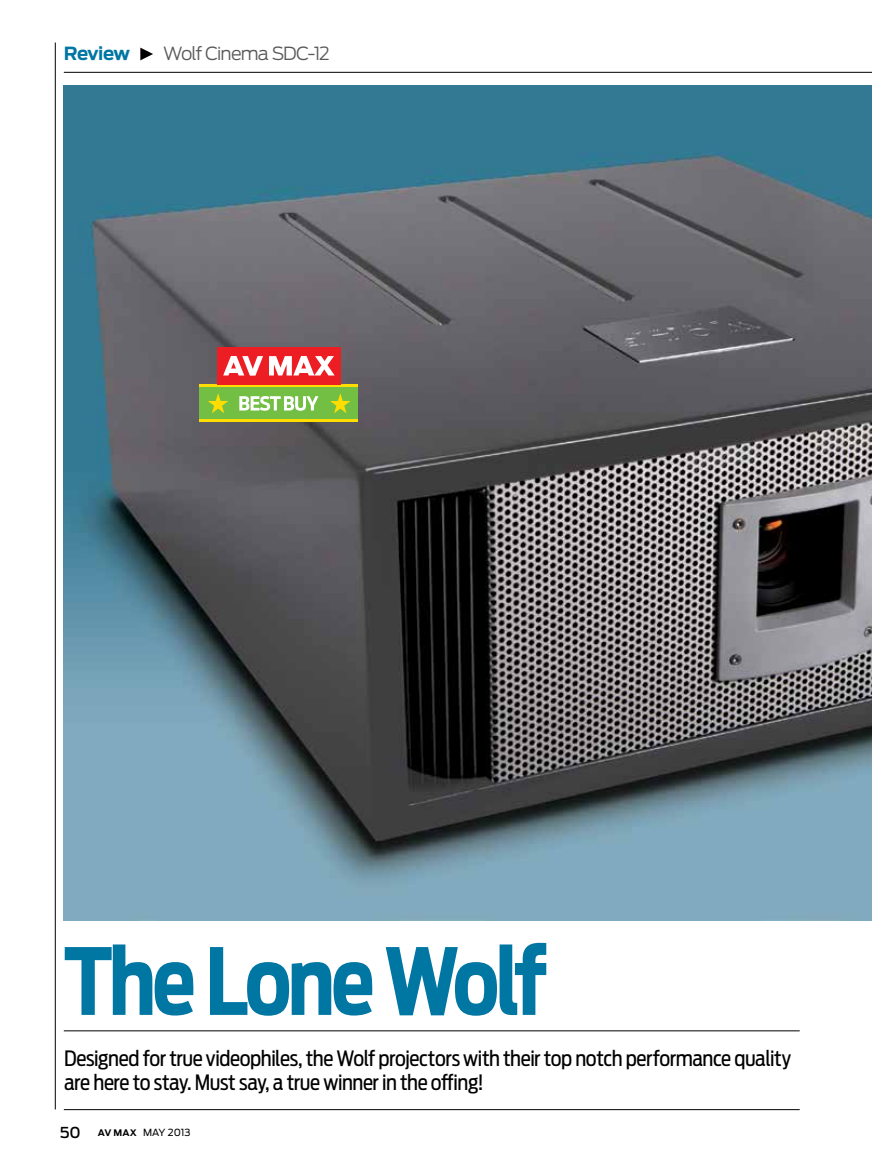
<style>
.page{position:relative;width:872px;height:1170px;background:#fff}
.page>*{position:absolute;margin:0;border:0;box-sizing:border-box;transform-origin:0 0}
.t1{font:700 91.5px "Antenna Cond";letter-spacing:-.045em;color:#0076a3;scale:.92 1}
.t2{font:21px/24px "Antenna Cond";letter-spacing:-.02em;color:#000}
.t3{font:300 18px "Antenna";letter-spacing:-.05em;color:#58595b}
.t4{font:700 18px "Antenna";color:#0076a3}
.t5{font:9.75px "Antenna";letter-spacing:-.01em;color:#000}
.s1{font-weight:500;font-size:15px}
.s2{font-weight:700;font-size:9px}
</style>
<div class="page">
<img style="left:64px;top:85px;width:808px;height:835px">
<hr style="left:55px;top:43px;width:1px;height:1066px;background:#000">
<hr style="left:64px;top:72px;width:808px;height:1px;background:#000">
<svg style="left:140px;top:48px;width:13px;height:12px"></svg>
<hr style="left:64px;top:1030px;width:735px;height:1px;background:#000">
<hr style="left:64px;top:1109px;width:735px;height:1px;background:#000">
<div style="left:200px;top:384px;width:158px;height:37px;background:#72bf44"></div>
<svg style="left:239px;top:396px;width:79px;height:14px"></svg>
<hr style="left:200px;top:419px;width:158px;height:2px;background:#fd0">
<hr style="left:200px;top:384px;width:158px;height:3px;background:#fd0">
<svg style="left:208px;top:393px;width:20px;height:20px"></svg>
<svg style="left:330px;top:393px;width:20px;height:20px"></svg>
<div style="left:217px;top:347px;width:124px;height:37px;background:#ed1d24"></div>
<svg style="left:223px;top:356px;width:112px;height:19px"></svg>
<p class="t4" style="left:64px;top:43px;width:68px">Review</p>
<p class="t3" style="left:163px;top:43px;width:168px">Wolf Cinema SDC-12</p>
<h1 class="t1" style="left:64px;top:926px;width:526px">The Lone Wolf</h1>
<p class="t2" style="left:64px;top:1046px;width:728px">Designed for true videophiles, the Wolf projectors with their top notch performance quality are here to stay. Must say, a true winner in the offing!</p>
<p class="t5" style="left:60px;top:1126px;width:132px"><span class="s1">50</span> <span class="s2">AV MAX</span> may 2013</p>
</div>
